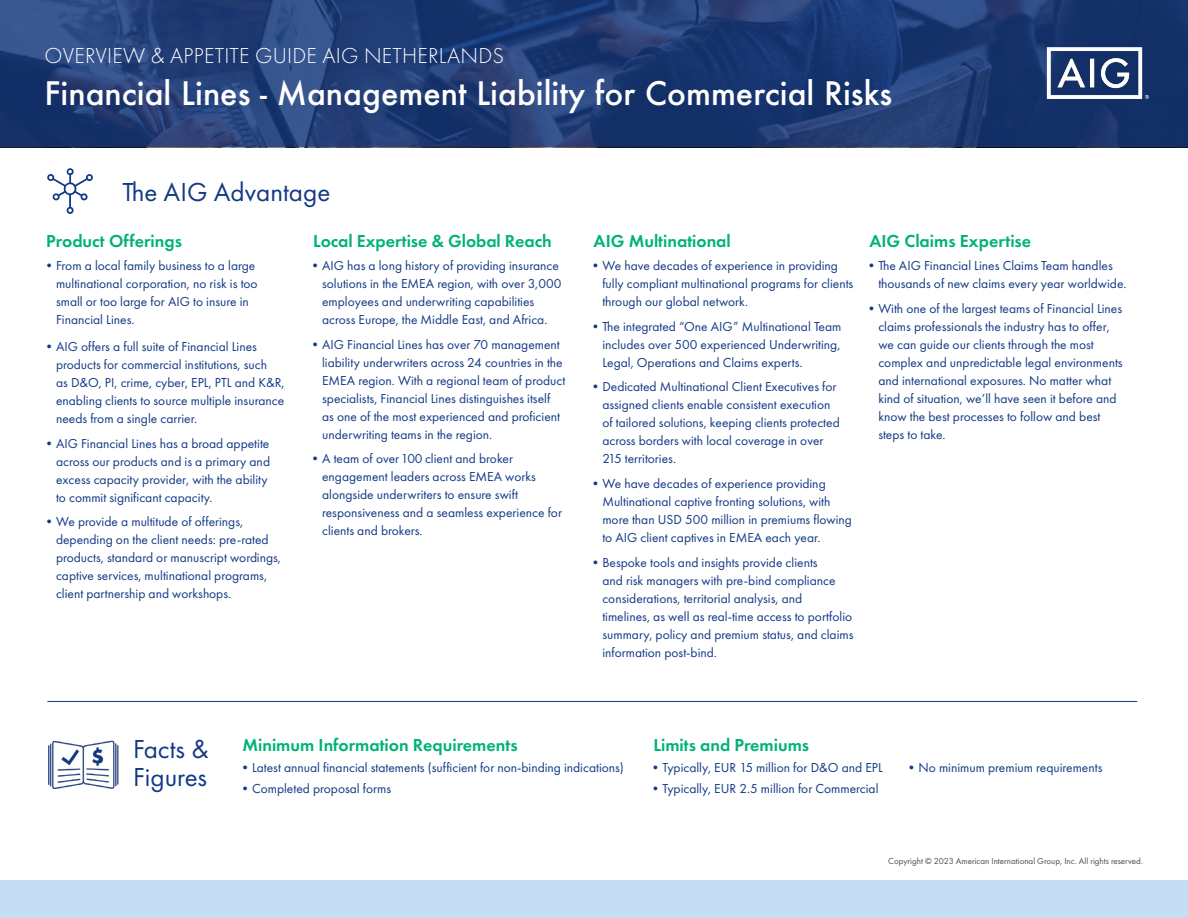
<style>
.page{position:relative;width:1188px;height:918px;background:#fff}
.page>*{position:absolute;margin:0;border:0;box-sizing:border-box;transform-origin:0 0}
.t1{font:500 31.5px "Futura";color:#fff}
.t2{font:27px/28.5px "Futura PT";color:#123985}
.t3{font:300 22.5px "Futura PT";letter-spacing:.01em;color:#fff}
.t4{font:600 18px "Futura PT";color:#00b374}
.t5{font:13.5px/18px "Futura PT";color:#123985}
.t6{font:9px "Futura PT";color:#4d4d4f}
</style>
<div class="page">
<svg style="left:0;top:0;width:1188px;height:147px;background:#203c75"></svg>
<img style="left:1041px;top:17px;width:107px;height:112px">
<div style="left:0;top:881px;width:1188px;height:37px;background:#c7ddf3"></div>
<img style="left:48px;top:740px;width:71px;height:48px">
<hr style="left:47px;top:701px;width:1090px;height:1px;background:#123985">
<svg style="left:47px;top:168px;width:45px;height:46px"></svg>
<h3 class="t3" style="left:45px;top:43px;width:461px">OVERVIEW &amp; APPETITE GUIDE AIG NETHERLANDS</h3>
<h1 class="t1" style="left:45px;top:72px;width:849px">Financial Lines - Management Liability for Commercial Risks</h1>
<h2 class="t2" style="left:122px;top:178px;width:209px">The AIG Advantage</h2>
<h3 class="t4" style="left:46px;top:230px;width:137px">Product Offerings</h3>
<p class="t5" style="left:56px;top:256px;width:203px;text-indent:-14px">•From a local family business to a large multinational corporation, no risk is too small or too large for AIG to insure in Financial Lines.</p>
<p class="t5" style="left:56px;top:337px;width:230px;text-indent:-14px">•AIG offers a full suite of Financial Lines products for commercial institutions, such<br>as D&amp;O, PI, crime, cyber, EPL, PTL and K&amp;R, enabling clients to source multiple insurance needs from a single carrier.</p>
<p class="t5" style="left:56px;top:434px;width:216px;text-indent:-14px">•AIG Financial Lines has a broad appetite across our products and is a primary and excess capacity provider, with the ability to commit significant capacity.</p>
<p class="t5" style="left:56px;top:513px;width:227px;text-indent:-14px">•We provide a multitude of offerings, depending on the client needs: pre-rated products, standard or manuscript wordings, captive services, multinational programs, client partnership and workshops.</p>
<h3 class="t4" style="left:313px;top:230px;width:240px">Local Expertise &amp; Global Reach</h3>
<p class="t5" style="left:322px;top:256px;width:241px;text-indent:-14px">•AIG has a long history of providing insurance solutions in the EMEA region, with over 3,000 employees and underwriting capabilities across Europe, the Middle East, and Africa.</p>
<p class="t5" style="left:322px;top:335px;width:245px;text-indent:-14px">•AIG Financial Lines has over 70 management liability underwriters across 24 countries in the EMEA region. With a regional team of product specialists, Financial Lines distinguishes itself as one of the most experienced and proficient underwriting teams in the region.</p>
<p class="t5" style="left:322px;top:450px;width:241px;text-indent:-14px">•A team of over 100 client and broker engagement leaders across EMEA works alongside underwriters to ensure swift responsiveness and a seamless experience for clients and brokers.</p>
<h3 class="t4" style="left:594px;top:230px;width:139px">AIG Multinational</h3>
<p class="t5" style="left:602px;top:256px;width:252px;text-indent:-14px">•We have decades of experience in providing fully compliant multinational programs for clients through our global network.</p>
<p class="t5" style="left:602px;top:317px;width:241px;text-align:justify;text-indent:-14px">•The integrated “One AIG” Multinational Team includes over 500 experienced Underwriting, Legal, Operations and Claims experts.</p>
<p class="t5" style="left:602px;top:378px;width:239px;text-indent:-14px">•Dedicated Multinational Client Executives for assigned clients enable consistent execution of tailored solutions, keeping clients protected across borders with local coverage in over 215 territories.</p>
<p class="t5" style="left:602px;top:475px;width:251px;text-indent:-14px">•We have decades of experience providing Multinational captive fronting solutions, with more than USD 500 million in premiums flowing to AIG client captives in EMEA each year.</p>
<p class="t5" style="left:602px;top:553px;width:253px;text-indent:-14px">•Bespoke tools and insights provide clients<br>and risk managers with pre-bind compliance considerations, territorial analysis, and<br>timelines, as well as real-time access to portfolio summary, policy and premium status, and claims information post-bind.</p>
<h3 class="t4" style="left:869px;top:230px;width:163px">AIG Claims Expertise</h3>
<p class="t5" style="left:878px;top:256px;width:250px;text-indent:-14px">•The AIG Financial Lines Claims Team handles thousands of new claims every year worldwide.</p>
<p class="t5" style="left:878px;top:299px;width:246px;text-indent:-14px">•With one of the largest teams of Financial Lines claims professionals the industry has to offer, we can guide our clients through the most complex and unpredictable legal environments and international exposures. No matter what kind of situation, we’ll have seen it before and know the best processes to follow and best steps to take.</p>
<h2 class="t2" style="left:133px;top:734px;width:77px">Facts &amp;<br>Figures</h2>
<h3 class="t4" style="left:242px;top:734px;width:277px">Minimum Information Requirements</h3>
<h3 class="t4" style="left:653px;top:734px;width:157px">Limits and Premiums</h3>
<p class="t5" style="left:239px;top:758px;width:387px">•Latest annual financial statements (sufficient for non-binding indications)</p>
<p class="t5" style="left:239px;top:779px;width:154px">•Completed proposal forms</p>
<p class="t5" style="left:649px;top:758px;width:236px">•Typically, EUR 15 million for D&amp;O and EPL</p>
<p class="t5" style="left:649px;top:779px;width:231px">•Typically, EUR 2.5 million for Commercial</p>
<p class="t5" style="left:905px;top:758px;width:199px">•No minimum premium requirements</p>
<p class="t6" style="left:888px;top:856px;width:256px">Copyright © 2023 American International Group, Inc. All rights reserved.</p>
</div>
